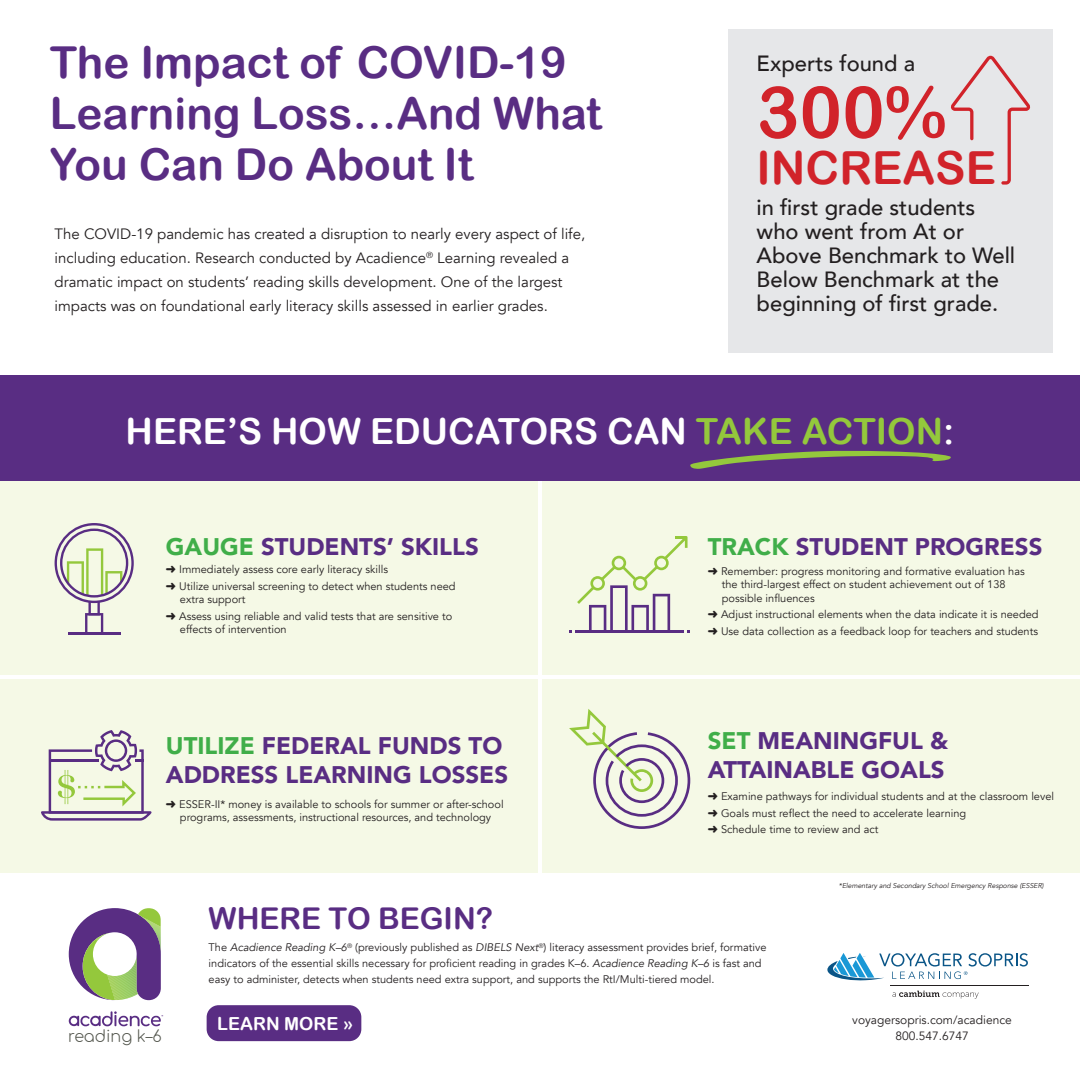
<style>
.page{position:relative;width:1080px;height:1080px;background:#fff}
.page>*{position:absolute;margin:0;border:0;box-sizing:border-box;transform-origin:0 0}
.t1{font:72px "Arial Rounded MT Bold";color:#d1232a}
.t2{font:45.6px "Arial Rounded MT Bold";color:#d1232a}
.t3{font:44px/51px "Arial Rounded MT Bold";color:#592d83}
.t4{font:36px "Arial Rounded MT Bold";color:#fff}
.t5{font:30px "Arial Rounded MT Bold";color:#592d83}
.t6{font:900 24px/28.8px "Avenir";color:#592d83}
.t7{font:500 22px/24px "Avenir";color:#231f20}
.t8{font:18px "Arial Rounded MT Bold";color:#fff}
.t9{font:300 16px "Comfortaa";color:#50534a}
.t10{font:15px/24px "Avenir";color:#231f20}
.t11{font:12px/16px "Avenir";color:#231f20;text-align:center}
.t12{font:11px/16.7px "Avenir";color:#231f20}
.t13{font:italic 7px "Avenir";color:#231f20}
.t14{font:4.5px "Myriad Pro";color:#592d83}
.s1{color:#94c83c}
.s2{color:#40ae49}
.s3{font-style:italic}
</style>
<div class="page">
<div style="left:0;top:481px;width:538px;height:194px;background:#f5f9e6"></div>
<div style="left:542px;top:481px;width:538px;height:194px;background:#f5f9e6"></div>
<div style="left:0;top:680px;width:538px;height:193px;background:#f5f9e6"></div>
<div style="left:542px;top:680px;width:538px;height:193px;background:#f5f9e6"></div>
<svg style="left:69px;top:1011px;width:92px;height:16px"></svg>
<svg style="left:69px;top:908px;width:92px;height:92px"></svg>
<div style="left:729px;top:29px;width:324px;height:324px;background:#e6e7e9"></div>
<svg style="left:951px;top:56px;width:79px;height:129px"></svg>
<div style="left:0;top:376px;width:1080px;height:105px;background:#592d83"></div>
<svg style="left:55px;top:523px;width:79px;height:110px"></svg>
<hr style="left:68px;top:632px;width:52px;height:2px;background:#592d83">
<svg style="left:569px;top:536px;width:121px;height:97px"></svg>
<svg style="left:569px;top:709px;width:121px;height:120px"></svg>
<svg style="left:41px;top:730px;width:111px;height:91px"></svg>
<div style="left:207px;top:1005px;width:154px;height:36px;background:#592d83;border-radius:12px"></div>
<svg style="left:892px;top:991px;width:87px;height:8px"></svg>
<hr style="left:891px;top:985px;width:138px;height:1px;background:#231f20">
<svg style="left:827px;top:953px;width:201px;height:28px"></svg>
<svg style="left:690px;top:451px;width:261px;height:18px"></svg>
<h3 class="t3" style="left:50px;top:36px;width:553px">The Impact of COVID-19<br>Learning Loss…And What<br>You Can Do About It</h3>
<p class="t10" style="left:55px;top:222px;width:532px">The COVID-19 pandemic has created a disruption to nearly every aspect of life, including education. Research conducted by Acadience<sup>®</sup> Learning revealed a dramatic impact on students’ reading skills development. One of the largest impacts was on foundational early literacy skills assessed in earlier grades.</p>
<h3 class="t7" style="left:757px;top:50px;width:160px">Experts found a</h3>
<h1 class="t1" style="left:757px;top:70px;width:191px">300%</h1>
<h2 class="t2" style="left:757px;top:140px;width:241px">INCREASE</h2>
<h3 class="t7" style="left:757px;top:194px;width:260px">in first grade students who went from At or<br>Above Benchmark to Well<br>Below Benchmark at the beginning of first grade.</h3>
<h3 class="t4" style="left:126px;top:410px;width:830px">HERE’S HOW EDUCATORS CAN <span class="s1">TAKE ACTION</span>:</h3>
<h3 class="t6" style="left:166px;top:531px;width:314px"><span class="s2">GAUGE</span> STUDENTS’ SKILLS</h3>
<p class="t12" style="left:166px;top:561px;width:291px">➜ Immediately assess core early literacy skills<br>➜ Utilize universal screening to detect when students need</p>
<p class="t12" style="left:166px;top:591px;width:288px;text-indent:14px">extra support<br>➜ Assess using reliable and valid tests that are sensitive to</p>
<p class="t12" style="left:180px;top:621px;width:108px">effects of intervention</p>
<h3 class="t6" style="left:166px;top:730px;width:344px"><span class="s2">UTILIZE</span> FEDERAL FUNDS TO<br>ADDRESS LEARNING LOSSES</h3>
<p class="t12" style="left:166px;top:797px;width:339px;line-height:13.2px;text-align:center">➜ ESSER-II* money is available to schools for summer or after-school programs, assessments, instructional resources, and technology</p>
<h3 class="t6" style="left:708px;top:531px;width:336px"><span class="s2">TRACK</span> STUDENT PROGRESS</h3>
<p class="t12" style="left:722px;top:565px;width:304px;line-height:13.2px;text-indent:-14px">➜ Remember: progress monitoring and formative evaluation has the third-largest effect on student achievement out of 138 possible influences</p>
<p class="t12" style="left:708px;top:606px;width:332px">➜ Adjust instructional elements when the data indicate it is needed ➜ Use data collection as a feedback loop for teachers and students</p>
<h3 class="t6" style="left:708px;top:726px;width:242px"><span class="s2">SET</span> MEANINGFUL &amp;<br>ATTAINABLE GOALS</h3>
<p class="t12" style="left:708px;top:788px;width:348px">➜ Examine pathways for individual students and at the classroom level ➜ Goals must reflect the need to accelerate learning<br>➜ Schedule time to review and act</p>
<p class="t13" style="left:839px;top:881px;width:206px">*Elementary and Secondary School Emergency Response (ESSER)</p>
<p class="t14" style="left:161px;top:1014px;width:3px">®</p>
<h3 class="t9" style="left:68px;top:1021px;width:95px">reading k–6</h3>
<h3 class="t5" style="left:209px;top:900px;width:286px">WHERE TO BEGIN?</h3>
<p class="t12" style="left:209px;top:940px;width:559px;line-height:16px">The <span class="s3">Acadience Reading K–6</span><sup>®</sup> (previously published as <span class="s3">DIBELS Next</span><sup>®</sup>) literacy assessment provides brief, formative indicators of the essential skills necessary for proficient reading in grades K–6. <span class="s3">Acadience Reading K–6</span> is fast and easy to administer, detects when students need extra support, and supports the RtI/Multi-tiered model.</p>
<h3 class="t8" style="left:217px;top:1013px;width:138px">LEARN MORE »</h3>
<p class="t11" style="left:852px;top:1012px;width:161px">voyagersopris.com/acadience<br>800.547.6747</p>
</div>
